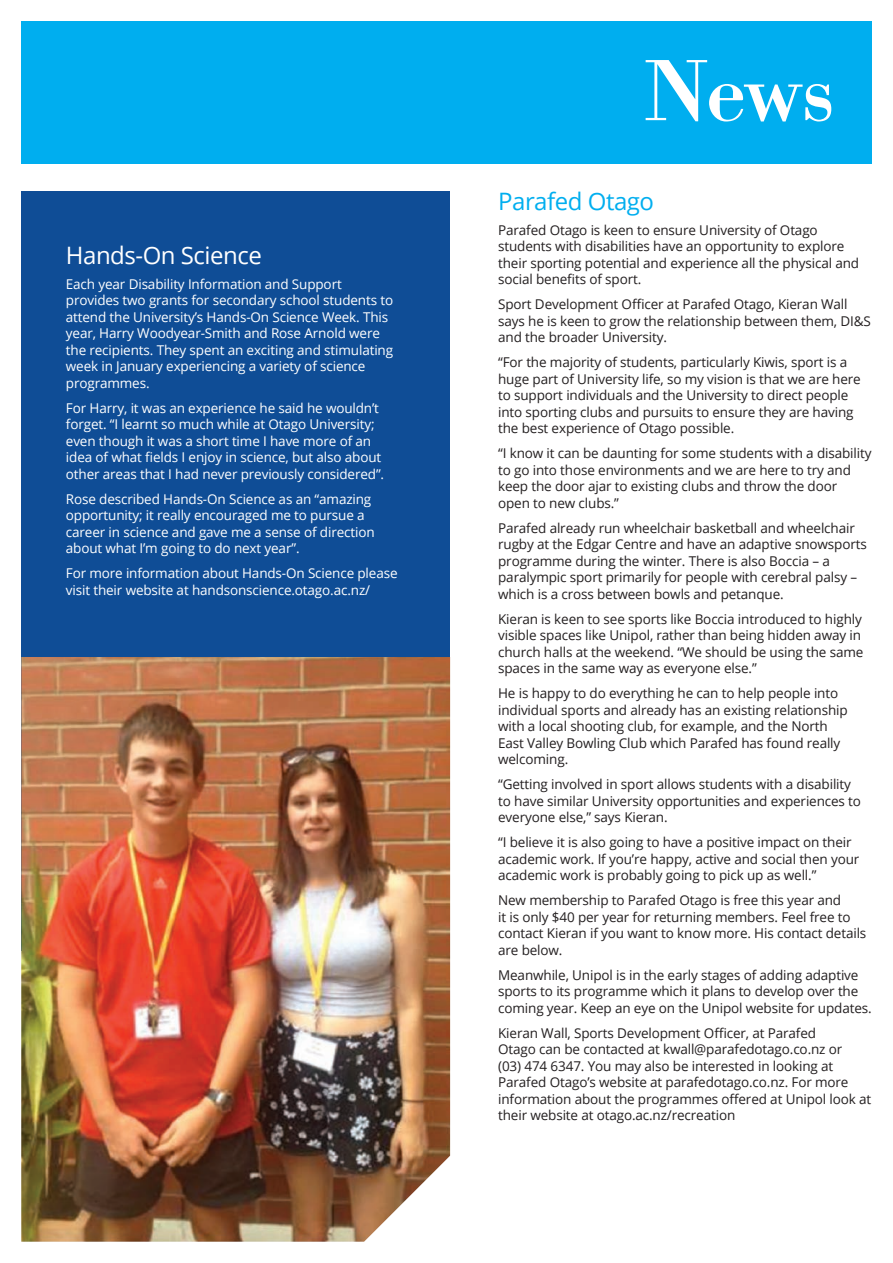
<style>
.page{position:relative;width:893px;height:1263px;background:#fff}
.page>*{position:absolute;margin:0;border:0;box-sizing:border-box;transform-origin:0 0}
.Subject_Header{font:90px "Bodoni Std";color:#fff}
.header_1{font:24px "Open Sans";letter-spacing:-.02em;color:#fff}
.header_1-2{font:24px "Open Sans";letter-spacing:-.02em;color:#00aeef}
.body_text{font:13.5px/16.5px "Open Sans";letter-spacing:-.01em;color:#231f20}
.body_text-2{font:13.5px/16.5px "Open Sans";letter-spacing:-.01em;color:#fff}
</style>
<div class="page">
<div style="left:21px;top:191px;width:429px;height:759px;background:#0f4d96"></div>
<div style="left:21px;top:21px;width:851px;height:143px;background:#00aeef"></div>
<img style="left:21px;top:657px;width:429px;height:585px">
<p class="header_1" style="left:66px;top:239px;width:197px">Hands-On Science</p>
<p class="body_text-2" style="left:66px;top:275px;width:329px">Each year Disability Information and Support provides two grants for secondary school students to attend the University’s Hands-On Science Week. This year, Harry Woodyear-Smith and Rose Arnold were the recipients. They spent an exciting and stimulating week in January experiencing a variety of science programmes.</p>
<p class="body_text-2" style="left:66px;top:399px;width:320px">For Harry, it was an experience he said he wouldn’t forget. “I learnt so much while at Otago University; even though it was a short time I have more of an idea of what fields I enjoy in science, but also about other areas that I had never previously considered”.</p>
<p class="body_text-2" style="left:66px;top:490px;width:310px">Rose described Hands-On Science as an “amazing opportunity; it really encouraged me to pursue a career in science and gave me a sense of direction about what I’m going to do next year”.</p>
<p class="body_text-2" style="left:66px;top:565px;width:333px">For more information about Hands-On Science please visit their website at handsonscience.otago.ac.nz/</p>
<p class="Subject_Header" style="left:644px;top:36px;width:193px">News</p>
<p class="header_1-2" style="left:498px;top:185px;width:157px">Parafed Otago</p>
<p class="body_text" style="left:498px;top:221px;width:363px">Parafed Otago is keen to ensure University of Otago students with disabilities have an opportunity to explore their sporting potential and experience all the physical and social benefits of sport.</p>
<p class="body_text" style="left:498px;top:296px;width:374px">Sport Development Officer at Parafed Otago, Kieran Wall says he is keen to grow the relationship between them, DI&amp;S and the broader University.</p>
<p class="body_text" style="left:498px;top:354px;width:364px">“For the majority of students, particularly Kiwis, sport is a huge part of University life, so my vision is that we are here to support individuals and the University to direct people into sporting clubs and pursuits to ensure they are having the best experience of Otago possible.</p>
<p class="body_text" style="left:498px;top:445px;width:375px">“I know it can be daunting for some students with a disability to go into those environments and we are here to try and keep the door ajar to existing clubs and throw the door open to new clubs.”</p>
<p class="body_text" style="left:498px;top:519px;width:370px">Parafed already run wheelchair basketball and wheelchair rugby at the Edgar Centre and have an adaptive snowsports programme during the winter. There is also Boccia – a paralympic sport primarily for people with cerebral palsy – which is a cross between bowls and petanque.</p>
<p class="body_text" style="left:498px;top:610px;width:367px">Kieran is keen to see sports like Boccia introduced to highly visible spaces like Unipol, rather than being hidden away in church halls at the weekend. “We should be using the same spaces in the same way as everyone else.”</p>
<p class="body_text" style="left:498px;top:685px;width:351px">He is happy to do everything he can to help people into individual sports and already has an existing relationship with a local shooting club, for example, and the North East Valley Bowling Club which Parafed has found really welcoming.</p>
<p class="body_text" style="left:498px;top:776px;width:364px">“Getting involved in sport allows students with a disability to have similar University opportunities and experiences to everyone else,” says Kieran.</p>
<p class="body_text" style="left:498px;top:834px;width:363px">“I believe it is also going to have a positive impact on their academic work. If you’re happy, active and social then your academic work is probably going to pick up as well.”</p>
<p class="body_text" style="left:498px;top:892px;width:370px">New membership to Parafed Otago is free this year and<br>it is only $40 per year for returning members. Feel free to contact Kieran if you want to know more. His contact details are below.</p>
<p class="body_text" style="left:498px;top:966px;width:375px">Meanwhile, Unipol is in the early stages of adding adaptive sports to its programme which it plans to develop over the coming year. Keep an eye on the Unipol website for updates.</p>
<p class="body_text" style="left:498px;top:1024px;width:375px">Kieran Wall, Sports Development Officer, at Parafed<br>Otago can be contacted at kwall@parafedotago.co.nz or<br>(03) 474 6347. You may also be interested in looking at Parafed Otago’s website at parafedotago.co.nz. For more information about the programmes offered at Unipol look at their website at otago.ac.nz/recreation</p>
</div>
